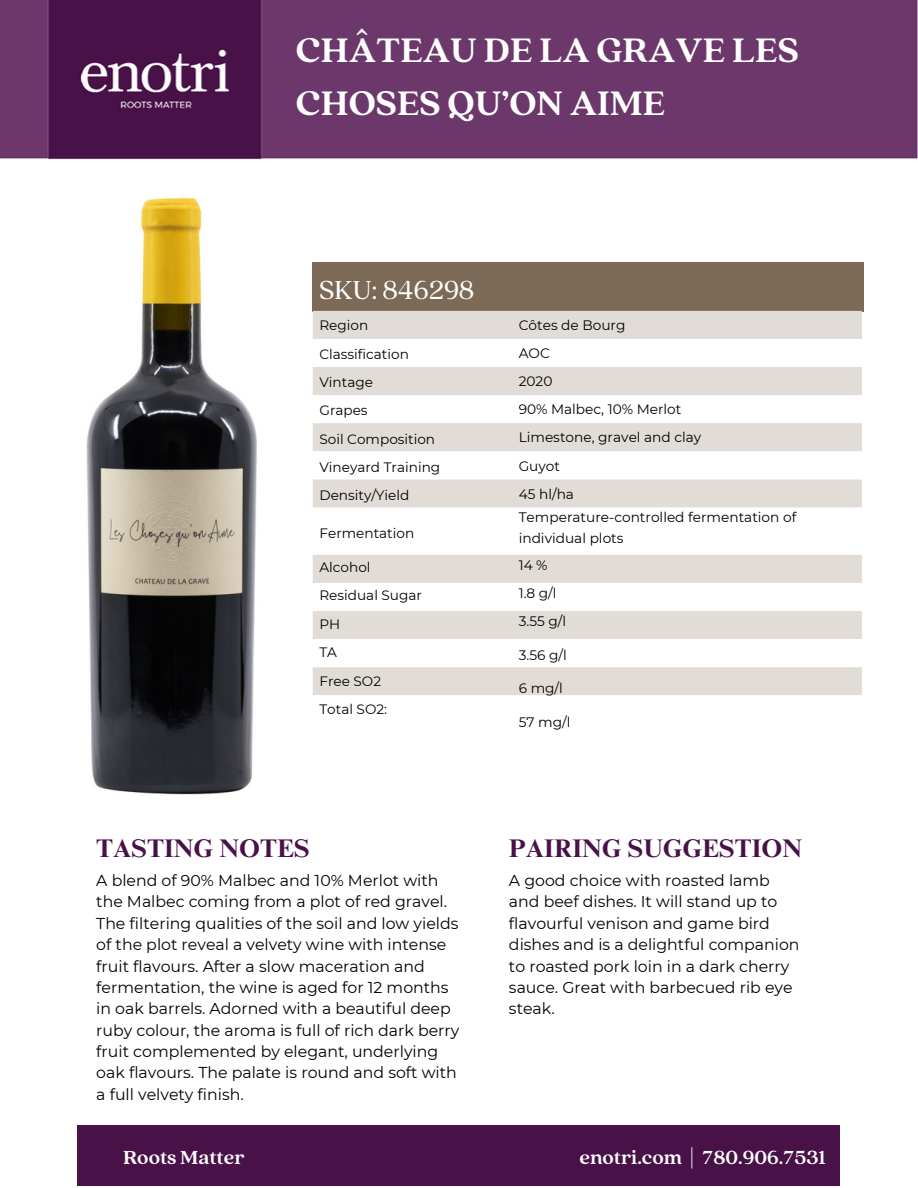
<style>
.page{position:relative;width:918px;height:1188px;background:#fff}
.page>*{position:absolute;margin:0;border:0;box-sizing:border-box;transform-origin:0 0}
.t1{font:700 37.8px/52.8px "Quincy CF";color:#fff}
.t2{font:28.8px "Quincy CF";color:#fff}
.t3{font:700 25.5px "Times NRMT Pro";color:#481148}
.t4{font:700 21px "Quincy CF";color:#fff}
.t5{font:700 21px "Times NRMT Pro";color:#fff}
.t6{font:italic 300 18px "Cerebri Sans";color:#fff}
.t7{font:15.75px/21.3px "Montserrat";color:#000}
.t8{font:13.65px/28.3px "Montserrat";color:#000}
</style>
<div class="page">
<div style="left:78px;top:1125px;width:762px;height:61px;background:#481148"></div>
<img style="left:0;top:0;width:918px;height:160px">
<div style="left:313px;top:262px;width:550px;height:49px;background:#7d6a56"></div>
<svg style="left:313px;top:311px;width:549px;height:140px;fill:#e2dcd7"></svg>
<svg style="left:313px;top:479px;width:549px;height:216px;fill:#e2dcd7"></svg>
<img style="left:86px;top:197px;width:171px;height:598px">
<p class="t1" style="left:296px;top:22px;width:504px">CHÂTEAU DE LA GRAVE LES<br>CHOSES QU’ON AIME</p>
<p class="t2" style="left:319px;top:271px;width:157px">SKU: 846298</p>
<p class="t8" style="left:319px;top:311px;width:91px">Region<br>Classification<br>Vintage</p>
<p class="t8" style="left:319px;top:396px;width:50px">Grapes</p>
<p class="t8" style="left:319px;top:425px;width:122px">Soil Composition<br>Vineyard Training<br>Density/Yield</p>
<p class="t8" style="left:319px;top:519px;width:96px">Fermentation</p>
<p class="t8" style="left:319px;top:553px;width:53px">Alcohol</p>
<p class="t8" style="left:319px;top:581px;width:104px">Residual Sugar</p>
<p class="t8" style="left:319px;top:610px;width:22px">PH</p>
<p class="t8" style="left:319px;top:638px;width:19px">TA</p>
<p class="t8" style="left:319px;top:666px;width:63px">Free SO2</p>
<p class="t8" style="left:319px;top:695px;width:69px">Total SO2:</p>
<p class="t8" style="left:519px;top:311px;width:108px">Côtes de Bourg</p>
<p class="t8" style="left:519px;top:339px;width:33px">AOC</p>
<p class="t8" style="left:519px;top:367px;width:35px">2020</p>
<p class="t8" style="left:519px;top:395px;width:164px">90% Malbec, 10% Merlot</p>
<p class="t8" style="left:519px;top:423px;width:184px">Limestone, gravel and clay</p>
<p class="t8" style="left:519px;top:452px;width:43px">Guyot</p>
<p class="t8" style="left:519px;top:480px;width:57px">45 hl/ha</p>
<p class="t8" style="left:519px;top:507px;width:279px;line-height:20.2px">Temperature-controlled fermentation of individual plots</p>
<p class="t8" style="left:519px;top:551px;width:30px">14 %</p>
<p class="t8" style="left:519px;top:579px;width:39px">1.8 g/l</p>
<p class="t8" style="left:519px;top:607px;width:49px">3.55 g/l</p>
<p class="t8" style="left:519px;top:641px;width:50px">3.56 g/l</p>
<p class="t8" style="left:519px;top:674px;width:46px">6 mg/l</p>
<p class="t8" style="left:519px;top:708px;width:53px">57 mg/l</p>
<p class="t3" style="left:96px;top:839px;width:215px">TASTING NOTES</p>
<p class="t3" style="left:509px;top:839px;width:295px">PAIRING SUGGESTION</p>
<p class="t7" style="left:96px;top:870px;width:365px">A blend of 90% Malbec and 10% Merlot with the Malbec coming from a plot of red gravel.<br>The filtering qualities of the soil and low yields of the plot reveal a velvety wine with intense fruit flavours. After a slow maceration and fermentation, the wine is aged for 12 months in oak barrels. Adorned with a beautiful deep ruby colour, the aroma is full of rich dark berry fruit complemented by elegant, underlying oak flavours. The palate is round and soft with a full velvety finish.</p>
<p class="t7" style="left:509px;top:870px;width:292px">A good choice with roasted lamb and beef dishes. It will stand up to flavourful venison and game bird dishes and is a delightful companion to roasted pork loin in a dark cherry sauce. Great with barbecued rib eye steak.</p>
<p class="t5" style="left:184px;top:1146px;width:120px">Roots Matter</p>
<p class="t6" style="left:530px;top:1143px;width:290px">Neil Ellis Short Left Cinsault #878688</p>
<p class="t4" style="left:123px;top:1144px;width:123px">Roots Matter</p>
<p class="t4" style="left:579px;top:1144px;width:248px">enotri.com | 780.906.7531</p>
</div>
